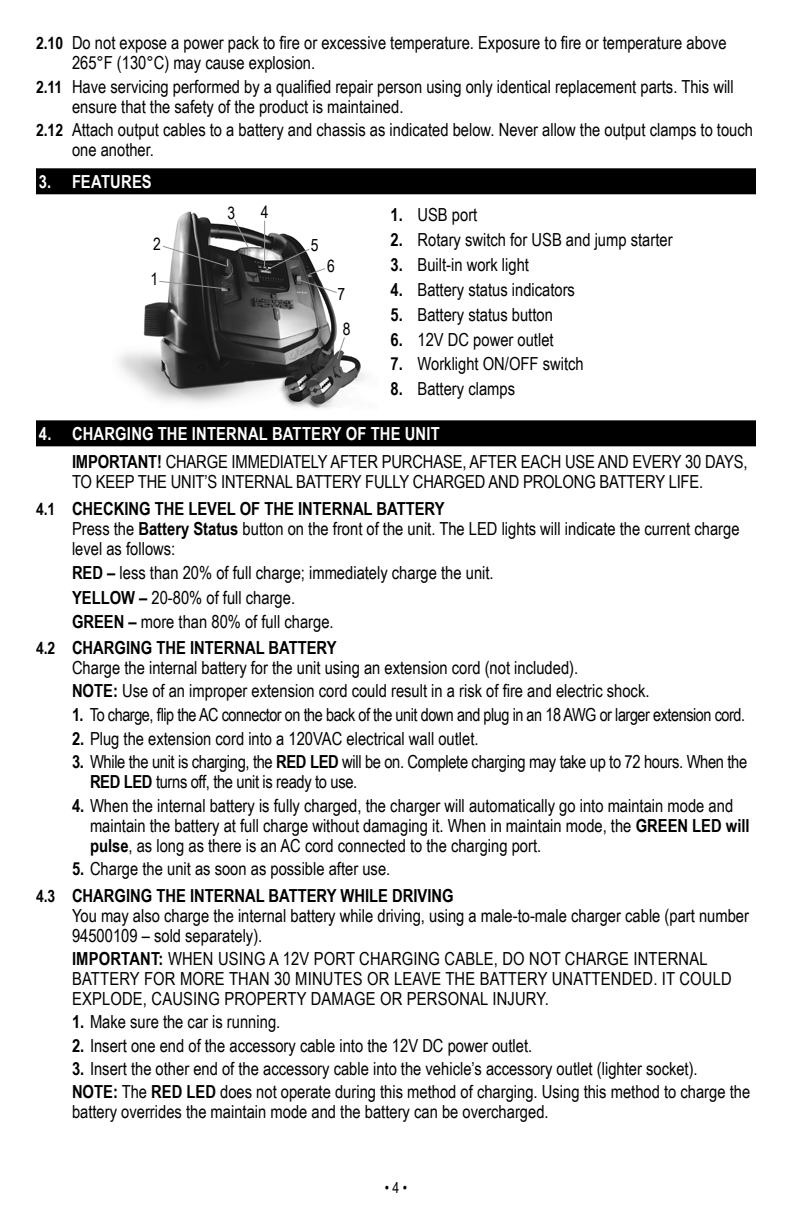
<style>
.page{position:relative;width:792px;height:1224px;background:#fff}
.page>*{position:absolute;margin:0;border:0;box-sizing:border-box;transform-origin:0 0}
.t1{font:18px/20px "Arial Narrow";color:#000}
.t2{font:18px/20px "Arial Narrow";letter-spacing:-.02em;color:#000}
.t3{font:18px "Arial Narrow";letter-spacing:-.025em;color:#000}
.t4{font:700 18px/26.4px "Arial Narrow";color:#000}
.t5{font:700 18px "Arial Narrow";letter-spacing:.01em;color:#fff}
.t6{font:17px/35px "Arial Narrow";color:#000;text-align:center}
.t7{font:15px "Arial Narrow";color:#000}
.s1{font-weight:700;font-size:17px}
.s2{font-weight:700}
.s3{font-weight:700;color:#fff}
.s4{font-weight:400}
.s5{font-size:17px}
</style>
<div class="page">
<div style="left:36px;top:168px;width:720px;height:26px;background:#000"></div>
<div style="left:36px;top:420px;width:720px;height:26px;background:#000"></div>
<img style="left:119px;top:211px;width:246px;height:198px">
<svg style="left:162px;top:245px;width:65px;height:22px"></svg>
<svg style="left:158px;top:280px;width:68px;height:10px"></svg>
<svg style="left:233px;top:218px;width:19px;height:35px"></svg>
<svg style="left:264px;top:248px;width:74px;height:46px"></svg>
<svg style="left:336px;top:336px;width:10px;height:24px"></svg>
<hr style="left:264px;top:221px;width:1px;height:46px;background:#939393">
<p class="t1" style="left:72px;top:32px;width:656px;text-indent:-36px"><span class="s1">2.10</span> Do not expose a power pack to fire or excessive temperature. Exposure to fire or temperature above<br>265°F (130°C) may cause explosion.</p>
<p class="t1" style="left:72px;top:76px;width:663px;text-indent:-36px"><span class="s1">2.11</span> Have servicing performed by a qualified repair person using only identical replacement parts. This will ensure that the safety of the product is maintained.</p>
<p class="t1" style="left:72px;top:119px;width:683px;text-indent:-36px"><span class="s1">2.12</span> Attach output cables to a battery and chassis as indicated below. Never allow the output clamps to touch one another.</p>
<p class="t5" style="left:39px;top:168px;width:114px">3. FEATURES</p>
<p class="t6" style="left:228px;top:195px;width:9px">3</p>
<p class="t6" style="left:261px;top:194px;width:9px">4</p>
<p class="t1" style="left:390px;top:204px;width:88px"><span class="s2">1.</span> USB port</p>
<p class="t1" style="left:390px;top:229px;width:284px"><span class="s2">2.</span> Rotary switch for USB and jump starter</p>
<p class="t1" style="left:390px;top:254px;width:140px"><span class="s2">3.</span> Built-in work light</p>
<p class="t1" style="left:390px;top:279px;width:186px"><span class="s2">4.</span> Battery status indicators</p>
<p class="t1" style="left:390px;top:304px;width:164px"><span class="s2">5.</span> Battery status button</p>
<p class="t1" style="left:390px;top:329px;width:165px"><span class="s2">6.</span> 12V DC power outlet</p>
<p class="t1" style="left:390px;top:353px;width:195px"><span class="s2">7.</span> Worklight ON/OFF switch</p>
<p class="t1" style="left:390px;top:378px;width:126px"><span class="s2">8.</span> Battery clamps</p>
<p class="t1" style="left:72px;top:419px;width:677px;line-height:28.6px;text-indent:-33px"><span class="s3">4. CHARGING THE INTERNAL BATTERY OF THE UNIT<br></span><span class="s2">IMPORTANT!</span> CHARGE IMMEDIATELY AFTER PURCHASE, AFTER EACH USE AND EVERY 30 DAYS,</p>
<p class="t1" style="left:36px;top:468px;width:669px;line-height:26.6px;text-indent:36px">TO KEEP THE UNIT’S INTERNAL BATTERY FULLY CHARGED AND PROLONG BATTERY LIFE.<br><span class="s1">4.1</span> <span class="s2">CHECKING THE LEVEL OF THE INTERNAL BATTERY</span></p>
<p class="t1" style="left:72px;top:518px;width:669px">Press the <span class="s2">Battery Status</span> button on the front of the unit. The LED lights will indicate the current charge level as follows:</p>
<p class="t1" style="left:72px;top:560px;width:423px;line-height:24.4px"><span class="s2">RED –</span> less than 20% of full charge; immediately charge the unit.<br><span class="s2">YELLOW –</span> 20-80% of full charge.<br><span class="s2">GREEN –</span> more than 80% of full charge.</p>
<p class="t1" style="left:72px;top:637px;width:508px;text-indent:-36px"><span class="s1">4.2</span> <span class="s2">CHARGING THE INTERNAL BATTERY<br></span>Charge the internal battery for the unit using an extension cord (not included).</p>
<p class="t1" style="left:72px;top:680px;width:579px"><span class="s2">NOTE:</span> Use of an improper extension cord could result in a risk of fire and electric shock.</p>
<p class="t3" style="left:72px;top:701px;width:675px"><span class="s2">1.</span> To charge, flip the AC connector on the back of the unit down and plug in an 18 AWG or larger extension cord.</p>
<p class="t1" style="left:72px;top:728px;width:408px"><span class="s2">2.</span> Plug the extension cord into a 120VAC electrical wall outlet.</p>
<p class="t2" style="left:90px;top:751px;width:659px;text-indent:-18px"><span class="s2">3.</span> While the unit is charging, the <span class="s2">RED LED</span> will be on. Complete charging may take up to 72 hours. When the<br><span class="s2">RED LED</span> turns off, the unit is ready to use.</p>
<p class="t1" style="left:90px;top:795px;width:661px;text-indent:-18px"><span class="s2">4.</span> When the internal battery is fully charged, the charger will automatically go into maintain mode and maintain the battery at full charge without damaging it. When in maintain mode, the <span class="s2">GREEN LED will pulse</span>, as long as there is an AC cord connected to the charging port.</p>
<p class="t4" style="left:36px;top:855px;width:419px;text-indent:36px">5. <span class="s4">Charge the unit as soon as possible after use.<br></span><span class="s5">4.3</span> CHARGING THE INTERNAL BATTERY WHILE DRIVING</p>
<p class="t1" style="left:72px;top:905px;width:679px">You may also charge the internal battery while driving, using a male-to-male charger cable (part number<br>94500109 – sold separately).</p>
<p class="t1" style="left:72px;top:948px;width:661px"><span class="s2">IMPORTANT:</span> WHEN USING A 12V PORT CHARGING CABLE, DO NOT CHARGE INTERNAL<br>BATTERY FOR MORE THAN 30 MINUTES OR LEAVE THE BATTERY UNATTENDED. IT COULD<br>EXPLODE, CAUSING PROPERTY DAMAGE OR PERSONAL INJURY.</p>
<p class="t1" style="left:72px;top:1011px;width:210px"><span class="s2">1.</span> Make sure the car is running.</p>
<p class="t1" style="left:72px;top:1035px;width:462px"><span class="s2">2.</span> Insert one end of the accessory cable into the 12V DC power outlet.</p>
<p class="t1" style="left:72px;top:1057px;width:680px;line-height:22.8px"><span class="s2">3.</span> Insert the other end of the accessory cable into the vehicle’s accessory outlet (lighter socket).<br><span class="s2">NOTE:</span> The <span class="s2">RED LED</span> does not operate during this method of charging. Using this method to charge the</p>
<p class="t1" style="left:72px;top:1101px;width:478px">battery overrides the maintain mode and the battery can be overcharged.</p>
<p class="t6" style="left:153px;top:225px;width:9px">2</p>
<p class="t6" style="left:311px;top:227px;width:9px">5</p>
<p class="t6" style="left:327px;top:248px;width:9px">6</p>
<p class="t6" style="left:151px;top:260px;width:9px">1</p>
<p class="t6" style="left:337px;top:276px;width:15px">7<br>8</p>
<p class="t7" style="left:385px;top:1177px;width:24px">• 4 •</p>
</div>
